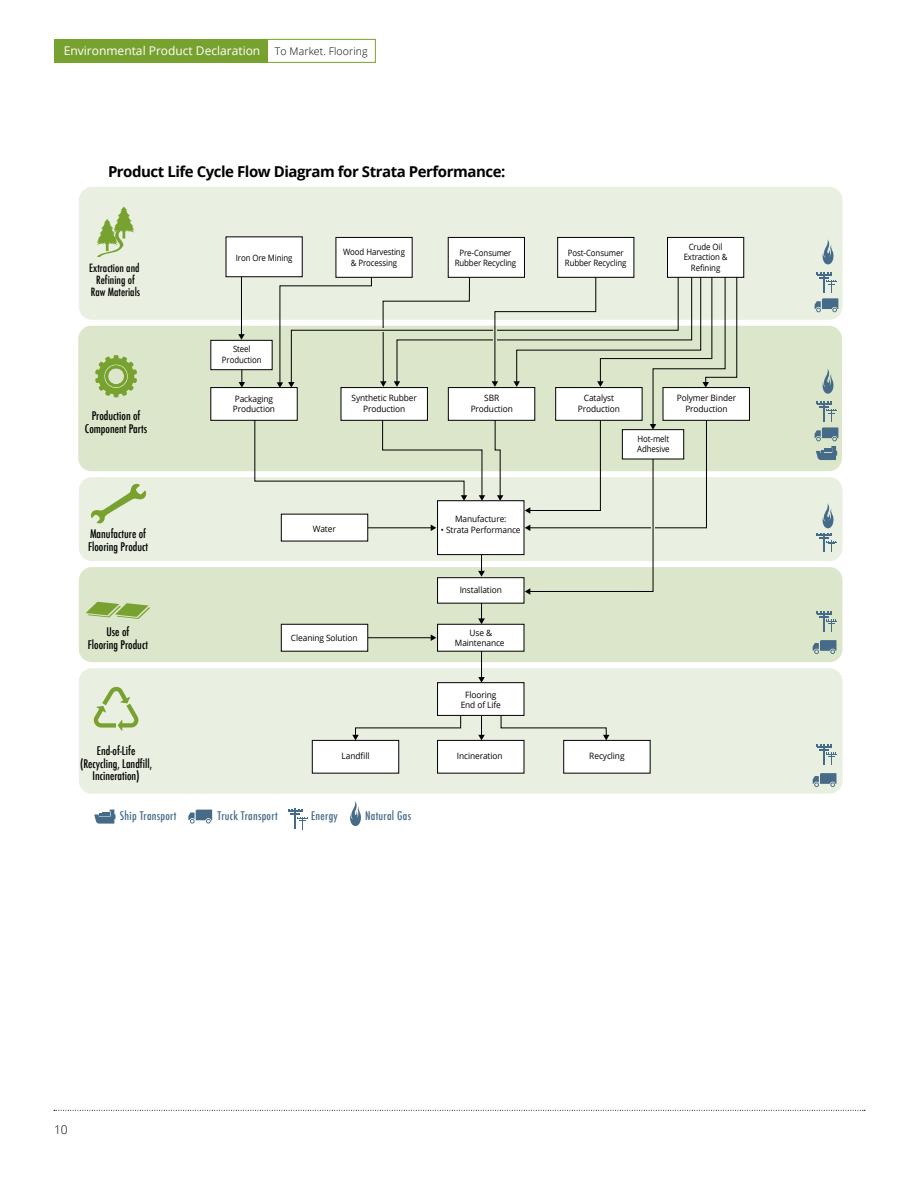
<style>
.page{position:relative;width:918px;height:1188px;background:#fff}
.page>*{position:absolute;margin:0;border:0;box-sizing:border-box;transform-origin:0 0}
.t1{font:700 15px "Open Sans";letter-spacing:-.03em;color:#000}
.t2{font:12px "Open Sans";color:#fff}
.t3{font:300 12px "Open Sans";color:#000}
.t4{font:500 condensed 11.7px/12.8px "Futura";color:#000;text-align:center}
.t5{font:500 condensed 11.7px "Futura";letter-spacing:.025em;color:#466b88}
.t6{font:500 condensed 11.1px/12.3px "Futura";color:#000;text-align:center}
.t7{font:8.7px/10.5px "Open Sans";letter-spacing:-.01em;color:#000;text-align:center;scale:.96 1}
.t8{font:8.7px/10.5px "Open Sans";letter-spacing:-.01em;color:#000;text-align:center;scale:.9 1}
.s1{font-weight:300;font-size:10.5px;color:#000}
</style>
<div class="page">
<svg style="left:54px;top:1110px;width:811px;height:1px"></svg>
<div style="left:265px;top:39px;width:111px;height:24px;background:#fff;border:1px solid #78a22f"></div>
<div style="left:54px;top:39px;width:214px;height:24px;background:#78a22f"></div>
<div style="left:79px;top:187px;width:764px;height:133px;background:#eaf0e1;border-radius:13px"></div>
<svg style="left:96px;top:206px;width:39px;height:51px"></svg>
<div style="left:78px;top:326px;width:764px;height:145px;background:#dce6ca;border-radius:13px"></div>
<svg style="left:188px;top:810px;width:24px;height:14px"></svg>
<svg style="left:288px;top:809px;width:20px;height:20px"></svg>
<svg style="left:94px;top:810px;width:21px;height:14px"></svg>
<svg style="left:815px;top:272px;width:23px;height:40px"></svg>
<svg style="left:815px;top:401px;width:23px;height:59px"></svg>
<svg style="left:95px;top:355px;width:42px;height:43px"></svg>
<div style="left:79px;top:477px;width:764px;height:84px;background:#eaf0e1;border-radius:13px"></div>
<div style="left:79px;top:668px;width:764px;height:126px;background:#eaf0e1;border-radius:13px"></div>
<div style="left:79px;top:567px;width:764px;height:95px;background:#dce6ca;border-radius:13px"></div>
<svg style="left:813px;top:773px;width:23px;height:14px"></svg>
<svg style="left:817px;top:745px;width:19px;height:20px"></svg>
<svg style="left:813px;top:640px;width:23px;height:14px"></svg>
<svg style="left:817px;top:612px;width:19px;height:20px"></svg>
<svg style="left:91px;top:484px;width:55px;height:40px"></svg>
<svg style="left:93px;top:687px;width:46px;height:44px"></svg>
<svg style="left:478px;top:604px;width:7px;height:20px"></svg>
<svg style="left:478px;top:652px;width:7px;height:30px"></svg>
<hr style="left:368px;top:637px;width:64px;height:1px;background:#000">
<svg style="left:431px;top:635px;width:5px;height:6px"></svg>
<svg style="left:478px;top:716px;width:7px;height:24px"></svg>
<div style="left:438px;top:624px;width:86px;height:27px;background:#fff"></div>
<div style="left:437px;top:624px;width:87px;height:28px;border:1px solid #000"></div>
<div style="left:438px;top:683px;width:86px;height:32px;background:#fff"></div>
<div style="left:437px;top:682px;width:87px;height:34px;border:1px solid #000"></div>
<div style="left:438px;top:740px;width:86px;height:33px;background:#fff"></div>
<div style="left:437px;top:740px;width:87px;height:34px;border:1px solid #000"></div>
<div style="left:312px;top:740px;width:87px;height:33px;background:#fff"></div>
<div style="left:312px;top:740px;width:87px;height:34px;border:1px solid #000"></div>
<div style="left:564px;top:740px;width:86px;height:33px;background:#fff"></div>
<div style="left:563px;top:740px;width:88px;height:34px;border:1px solid #000"></div>
<div style="left:438px;top:578px;width:86px;height:25px;background:#fff"></div>
<div style="left:281px;top:624px;width:87px;height:27px;background:#fff"></div>
<div style="left:281px;top:624px;width:87px;height:28px;border:1px solid #000"></div>
<svg style="left:352px;top:715px;width:109px;height:25px"></svg>
<svg style="left:500px;top:715px;width:109px;height:25px"></svg>
<svg style="left:86px;top:602px;width:64px;height:17px"></svg>
<svg style="left:817px;top:503px;width:19px;height:49px"></svg>
<hr style="left:241px;top:277px;width:1px;height:58px;background:#000">
<svg style="left:238px;top:334px;width:7px;height:6px"></svg>
<svg style="left:239px;top:370px;width:6px;height:17px"></svg>
<div style="left:663px;top:388px;width:86px;height:32px;background:#fff"></div>
<div style="left:663px;top:387px;width:87px;height:34px;border:1px solid #000"></div>
<div style="left:211px;top:388px;width:86px;height:32px;background:#fff"></div>
<div style="left:210px;top:387px;width:88px;height:34px;border:1px solid #000"></div>
<div style="left:448px;top:237px;width:76px;height:40px;background:#fff"></div>
<div style="left:448px;top:237px;width:77px;height:41px;border:1px solid #000"></div>
<div style="left:336px;top:237px;width:76px;height:40px;background:#fff"></div>
<div style="left:336px;top:237px;width:77px;height:41px;border:1px solid #000"></div>
<div style="left:667px;top:237px;width:77px;height:40px;background:#fff"></div>
<div style="left:667px;top:237px;width:77px;height:41px;border:1px solid #000"></div>
<div style="left:558px;top:237px;width:76px;height:40px;background:#fff"></div>
<div style="left:557px;top:237px;width:77px;height:41px;border:1px solid #000"></div>
<div style="left:226px;top:237px;width:76px;height:40px;background:#fff"></div>
<div style="left:211px;top:340px;width:61px;height:30px;background:#fff"></div>
<div style="left:210px;top:340px;width:63px;height:30px;border:1px solid #000"></div>
<svg style="left:822px;top:240px;width:12px;height:25px"></svg>
<svg style="left:822px;top:369px;width:12px;height:25px"></svg>
<svg style="left:350px;top:801px;width:11px;height:25px"></svg>
<svg style="left:254px;top:245px;width:484px;height:350px"></svg>
<h2 class="t2" style="left:64px;top:42px;width:305px">Environmental Product Declaration <span class="s1">To Market. Flooring</span></h2>
<h1 class="t1" style="left:108px;top:161px;width:399px">Product Life Cycle Flow Diagram for Strata Performance:</h1>
<p class="t6" style="left:89px;top:261px;width:52px">Extraction and<br>Refining of<br>Raw Materials</p>
<h3 class="t4" style="left:85px;top:409px;width:64px">Production of<br>Component Parts</h3>
<h3 class="t4" style="left:88px;top:528px;width:62px;text-align:left">Manufacture of<br>Flooring Product</h3>
<h3 class="t4" style="left:88px;top:626px;width:62px">Use of<br>Flooring Product</h3>
<h3 class="t4" style="left:80px;top:744px;width:74px">End-of-Life (Recycling, Landfill,<br>Incineration)</h3>
<p class="t8" style="left:236px;top:252px;width:65px">Iron Ore Mining</p>
<p class="t8" style="left:343px;top:246px;width:70px">Wood Harvesting &amp; Processing</p>
<p class="t8" style="left:684px;top:241px;width:50px">Crude Oil<br>Extraction &amp;<br>Refining</p>
<p class="t8" style="left:565px;top:247px;width:70px">Post-Consumer<br>Rubber Recycling</p>
<p class="t8" style="left:455px;top:247px;width:70px">Pre-Consumer<br>Rubber Recycling</p>
<p class="t8" style="left:222px;top:344px;width:46px">Steel<br>Production</p>
<p class="t7" style="left:233px;top:393px;width:45px;text-align:left">Packaging<br>Production</p>
<p class="t7" style="left:352px;top:393px;width:70px">Synthetic Rubber<br>Production</p>
<p class="t7" style="left:677px;top:393px;width:63px">Polymer Binder<br>Production</p>
<p class="t7" style="left:578px;top:393px;width:45px">Catalyst<br>Production</p>
<p class="t7" style="left:471px;top:393px;width:45px">SBR<br>Production</p>
<p class="t8" style="left:637px;top:433px;width:38px;text-align:left">Hot-melt<br>Adhesive</p>
<p class="t7" style="left:313px;top:524px;width:26px">Water</p>
<p class="t7" style="left:455px;top:514px;width:55px">Manufacture:</p>
<p class="t7" style="left:441px;top:524px;width:85px">• Strata Performance</p>
<p class="t7" style="left:460px;top:584px;width:45px">Installation</p>
<p class="t7" style="left:291px;top:632px;width:71px">Cleaning Solution</p>
<p class="t7" style="left:455px;top:628px;width:53px">Use &amp;<br>Maintenance</p>
<p class="t7" style="left:461px;top:689px;width:43px">Flooring<br>End of Life</p>
<p class="t7" style="left:342px;top:750px;width:31px">Landfill</p>
<p class="t7" style="left:457px;top:751px;width:49px">Incineration</p>
<p class="t7" style="left:589px;top:750px;width:38px">Recycling</p>
<h3 class="t5" style="left:120px;top:808px;width:58px">Ship Transport</h3>
<h3 class="t5" style="left:218px;top:808px;width:62px">Truck Transport</h3>
<h3 class="t5" style="left:311px;top:808px;width:28px">Energy</h3>
<h3 class="t5" style="left:365px;top:808px;width:48px">Natural Gas</h3>
<h2 class="t3" style="left:54px;top:1121px;width:15px">10</h2>
</div>
